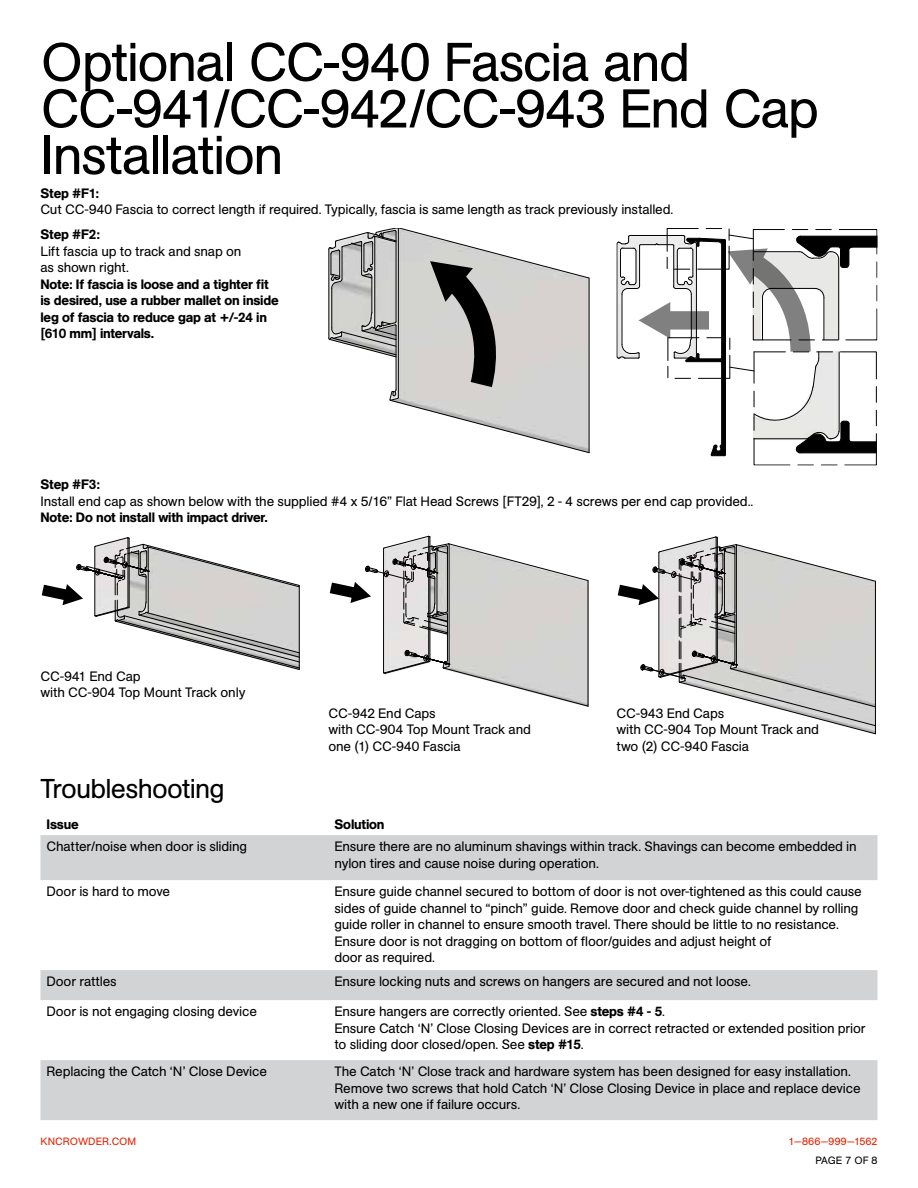
<style>
.page{position:relative;width:918px;height:1188px;background:#fff}
.page>*{position:absolute;margin:0;border:0;box-sizing:border-box;transform-origin:0 0}
.t1{font:54px/46.5px "AG Book Std";letter-spacing:-.03em;color:#000}
.t2{font:27px "AG Book Std";letter-spacing:-.03em;color:#000}
.t3{font:20.4px/23.2px "Arial";letter-spacing:.005em;color:#000}
.t4{font:16.65px/19px "Arial";letter-spacing:.005em;color:#000}
.t5{font:13.5px/16.5px "AG Book Std";letter-spacing:-.015em;color:#000}
.t6{font:500 13.5px/16.5px "AG Book Std";letter-spacing:-.015em;color:#000}
.t7{font:12px/13.6px "Arial";letter-spacing:.005em;color:#000}
.t8{font:10.5px "AG Book Std";letter-spacing:.015em;color:#e12100}
.t9{font:10.5px "AG Book Std";letter-spacing:-.005em;color:#000}
.s1{font-weight:500}
</style>
<div class="page">
<svg style="left:40px;top:835px;width:838px;height:285px"></svg>
<img style="left:384px;top:635px;width:204px;height:15px">
<hr style="left:588px;top:581px;width:1px;height:125px;background:#000">
<hr style="left:447px;top:614px;width:1px;height:47px;background:#000">
<hr style="left:449px;top:544px;width:1px;height:122px;background:#000">
<hr style="left:428px;top:537px;width:1px;height:124px;background:#000">
<hr style="left:430px;top:537px;width:1px;height:124px;background:#000">
<hr style="left:383px;top:549px;width:1px;height:124px;background:#000">
<svg style="left:383px;top:650px;width:206px;height:57px"></svg>
<svg style="left:329px;top:536px;width:260px;height:99px"></svg>
<svg style="left:41px;top:537px;width:259px;height:133px"></svg>
<svg style="left:617px;top:536px;width:259px;height:198px"></svg>
<svg style="left:328px;top:228px;width:262px;height:225px"></svg>
<svg style="left:616px;top:228px;width:262px;height:238px"></svg>
<h1 class="t1" style="left:40px;top:40px;width:780px">Optional CC-940 Fascia and<br>CC-941/CC-942/CC-943 End Cap<br>Installation</h1>
<p class="t6" style="left:40px;top:185px;width:60px">Step #F1:</p>
<p class="t5" style="left:40px;top:201px;width:634px">Cut CC-940 Fascia to correct length if required. Typically, fascia is same length as track previously installed.</p>
<p class="t6" style="left:40px;top:226px;width:61px">Step #F2:</p>
<p class="t5" style="left:40px;top:243px;width:203px">Lift fascia up to track and snap on as shown right.</p>
<p class="t6" style="left:40px;top:276px;width:240px">Note: If fascia is loose and a tighter fit is desired, use a rubber mallet on inside leg of fascia to reduce gap at +/-24 in [610 mm] intervals.</p>
<p class="t7" style="left:404px;top:203px;width:68px">SCALE 1 / 4</p>
<p class="t6" style="left:40px;top:476px;width:61px">Step #F3:</p>
<p class="t5" style="left:40px;top:493px;width:714px">Install end cap as shown below with the supplied #4 x 5/16” Flat Head Screws [FT29], 2 - 4 screws per end cap provided..</p>
<p class="t6" style="left:40px;top:509px;width:229px">Note: Do not install with impact driver.</p>
<p class="t7" style="left:424px;top:491px;width:68px">SCALE 1 / 4</p>
<p class="t7" style="left:720px;top:492px;width:68px">SCALE 1 / 4</p>
<p class="t5" style="left:40px;top:668px;width:206px">CC-941 End Cap<br>with CC-904 Top Mount Track only</p>
<p class="t7" style="left:144px;top:691px;width:115px">CC-941 EC INSTALL</p>
<p class="t5" style="left:328px;top:705px;width:204px">CC-942 End Caps<br>with CC-904 Top Mount Track and one (1) CC-940 Fascia</p>
<p class="t5" style="left:616px;top:705px;width:204px">CC-943 End Caps<br>with CC-904 Top Mount Track and two (2) CC-940 Fascia</p>
<h2 class="t2" style="left:40px;top:773px;width:186px">Troubleshooting</h2>
<p class="t6" style="left:46px;top:816px;width:34px">Issue</p>
<p class="t6" style="left:334px;top:816px;width:52px">Solution</p>
<p class="t5" style="left:46px;top:839px;width:202px">Chatter/noise when door is sliding</p>
<p class="t5" style="left:334px;top:839px;width:524px">Ensure there are no aluminum shavings within track. Shavings can become embedded in nylon tires and cause noise during operation.</p>
<p class="t5" style="left:46px;top:884px;width:125px">Door is hard to move</p>
<p class="t5" style="left:334px;top:884px;width:529px">Ensure guide channel secured to bottom of door is not over-tightened as this could cause sides of guide channel to “pinch” guide. Remove door and check guide channel by rolling guide roller in channel to ensure smooth travel. There should be little to no resistance.<br>Ensure door is not dragging on bottom of floor/guides and adjust height of<br>door as required.</p>
<p class="t5" style="left:46px;top:974px;width:72px">Door rattles</p>
<p class="t5" style="left:334px;top:974px;width:418px">Ensure locking nuts and screws on hangers are secured and not loose.</p>
<p class="t5" style="left:46px;top:1004px;width:212px">Door is not engaging closing device</p>
<p class="t5" style="left:334px;top:1004px;width:533px">Ensure hangers are correctly oriented. See <span class="s1">steps #4 - 5</span>.<br>Ensure Catch ‘N’ Close Closing Devices are in correct retracted or extended position prior to sliding door closed/open. See <span class="s1">step #15</span>.</p>
<p class="t5" style="left:46px;top:1064px;width:222px">Replacing the Catch ‘N’ Close Device</p>
<p class="t5" style="left:334px;top:1064px;width:528px">The Catch ‘N’ Close track and hardware system has been designed for easy installation.<br>Remove two screws that hold Catch ‘N’ Close Closing Device in place and replace device with a new one if failure occurs.</p>
<p class="t7" style="left:411px;top:886px;width:115px">CC-982 EC INSTALL<br>SCALE 1 / 4</p>
<p class="t4" style="left:709px;top:889px;width:132px">CC-920 INSTALL<br>SCALE 1 / 4</p>
<p class="t4" style="left:429px;top:910px;width:132px">CC-920 INSTALL<br>SCALE 1 / 4</p>
<p class="t7" style="left:468px;top:969px;width:116px">CC-921 EC INSTALL<br>SCALE 1 / 4</p>
<h3 class="t3" style="left:379px;top:1004px;width:161px">CC-920 INSTALL<br>SCALE 1 / 4</h3>
<p class="t7" style="left:426px;top:1010px;width:115px">CC-943 EC INSTALL<br>SCALE 1 / 4</p>
<p class="t7" style="left:744px;top:1024px;width:116px">CC-922 EC INSTALL</p>
<h3 class="t3" style="left:608px;top:1024px;width:114px">SCALE 1 / 4</h3>
<h3 class="t3" style="left:37px;top:1054px;width:114px">SCALE 1 / 4</h3>
<p class="t8" style="left:40px;top:1136px;width:97px">KNCROWDER.COM</p>
<p class="t8" style="left:789px;top:1136px;width:90px">1—866—999—1562</p>
<p class="t9" style="left:816px;top:1155px;width:63px">PAGE 7 OF 8</p>
</div>
